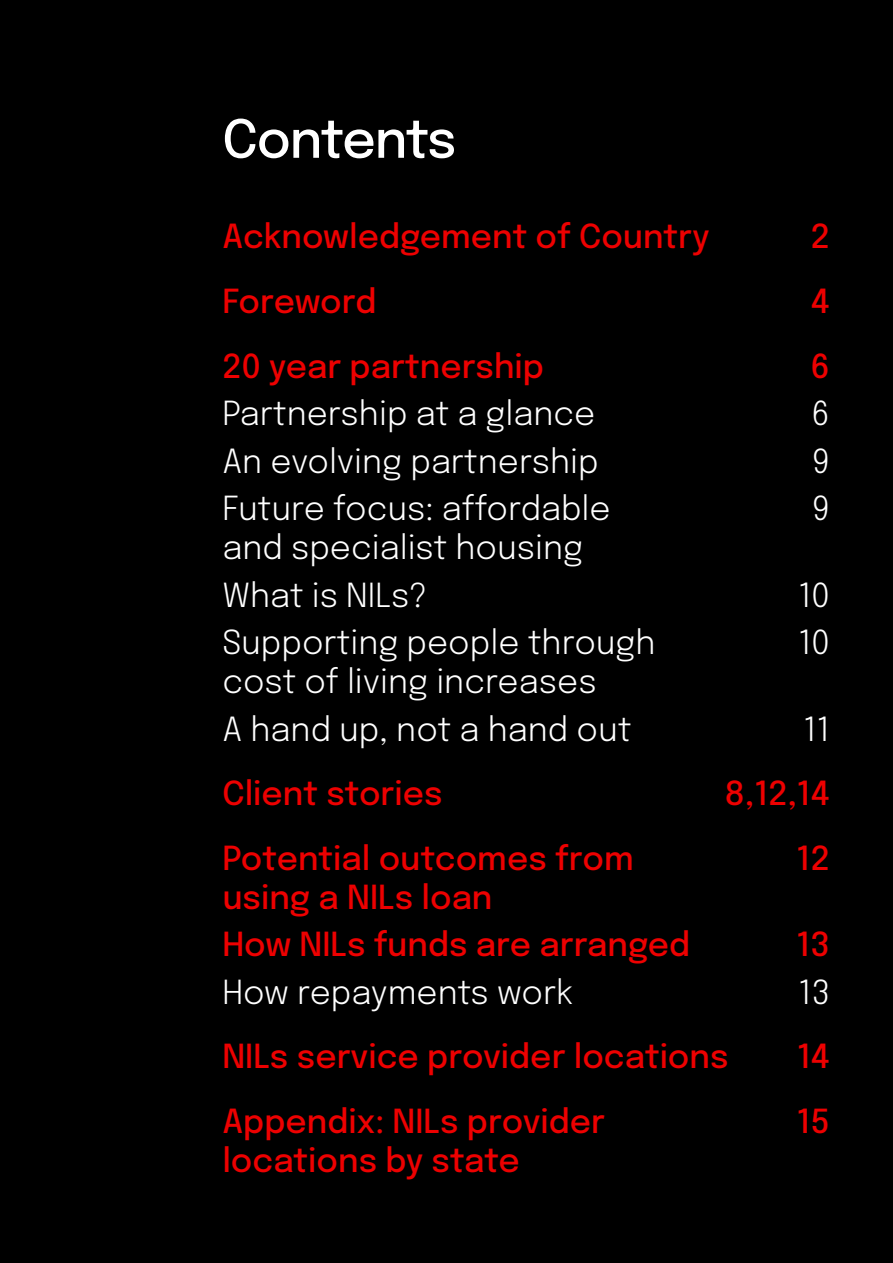
<style>
.page{position:relative;width:893px;height:1263px;background:#000}
.page>*{position:absolute;margin:0;border:0;box-sizing:border-box;transform-origin:0 0}
.t1{font:500 52.5px "Epilogue";letter-spacing:-.04em;color:#fff}
.t2{font:500 33px/47.5px "Epilogue";color:#ed0000}
.t3{font:33px/47.5px "Epilogue";color:#fff}
</style>
<div class="page">
<h1 class="t1" style="left:222px;top:102px;width:236px">Contents</h1>
<p class="t2" style="left:222px;top:211px;width:489px">Acknowledgement of Country</p>
<p class="t2" style="left:811px;top:211px;width:21px">2</p>
<p class="t2" style="left:222px;top:275px;width:156px">Foreword</p>
<p class="t2" style="left:811px;top:275px;width:20px">4</p>
<p class="t2" style="left:222px;top:340px;width:323px">20 year partnership</p>
<p class="t2" style="left:810px;top:340px;width:21px">6</p>
<p class="t3" style="left:222px;top:387px;width:374px">Partnership at a glance</p>
<p class="t3" style="left:811px;top:387px;width:20px">6</p>
<p class="t3" style="left:222px;top:435px;width:378px">An evolving partnership</p>
<p class="t3" style="left:812px;top:435px;width:20px">9</p>
<p class="t3" style="left:222px;top:483px;width:390px">Future focus: affordable</p>
<p class="t3" style="left:812px;top:483px;width:20px">9</p>
<p class="t3" style="left:222px;top:522px;width:362px">and specialist housing<br>What is NILs?</p>
<p class="t3" style="left:798px;top:569px;width:33px">10</p>
<p class="t3" style="left:222px;top:617px;width:435px">Supporting people through</p>
<p class="t3" style="left:798px;top:617px;width:33px">10</p>
<p class="t3" style="left:222px;top:656px;width:411px">cost of living increases<br>A hand up, not a hand out</p>
<p class="t3" style="left:804px;top:703px;width:28px">11</p>
<p class="t2" style="left:222px;top:768px;width:222px">Client stories</p>
<p class="t2" style="left:724px;top:768px;width:107px">8,12,14</p>
<p class="t2" style="left:222px;top:832px;width:413px">Potential outcomes from</p>
<p class="t2" style="left:797px;top:832px;width:35px">12</p>
<p class="t2" style="left:222px;top:871px;width:469px">using a NILs loan<br>How NILs funds are arranged</p>
<p class="t2" style="left:796px;top:919px;width:35px">13</p>
<p class="t3" style="left:222px;top:966px;width:352px">How repayments work</p>
<p class="t3" style="left:798px;top:966px;width:33px">13</p>
<p class="t2" style="left:222px;top:1031px;width:508px">NILs service provider locations</p>
<p class="t2" style="left:797px;top:1031px;width:34px">14</p>
<p class="t2" style="left:222px;top:1095px;width:384px">Appendix: NILs provider</p>
<p class="t2" style="left:797px;top:1095px;width:35px">15</p>
<p class="t2" style="left:222px;top:1134px;width:299px">locations by state</p>
</div>
